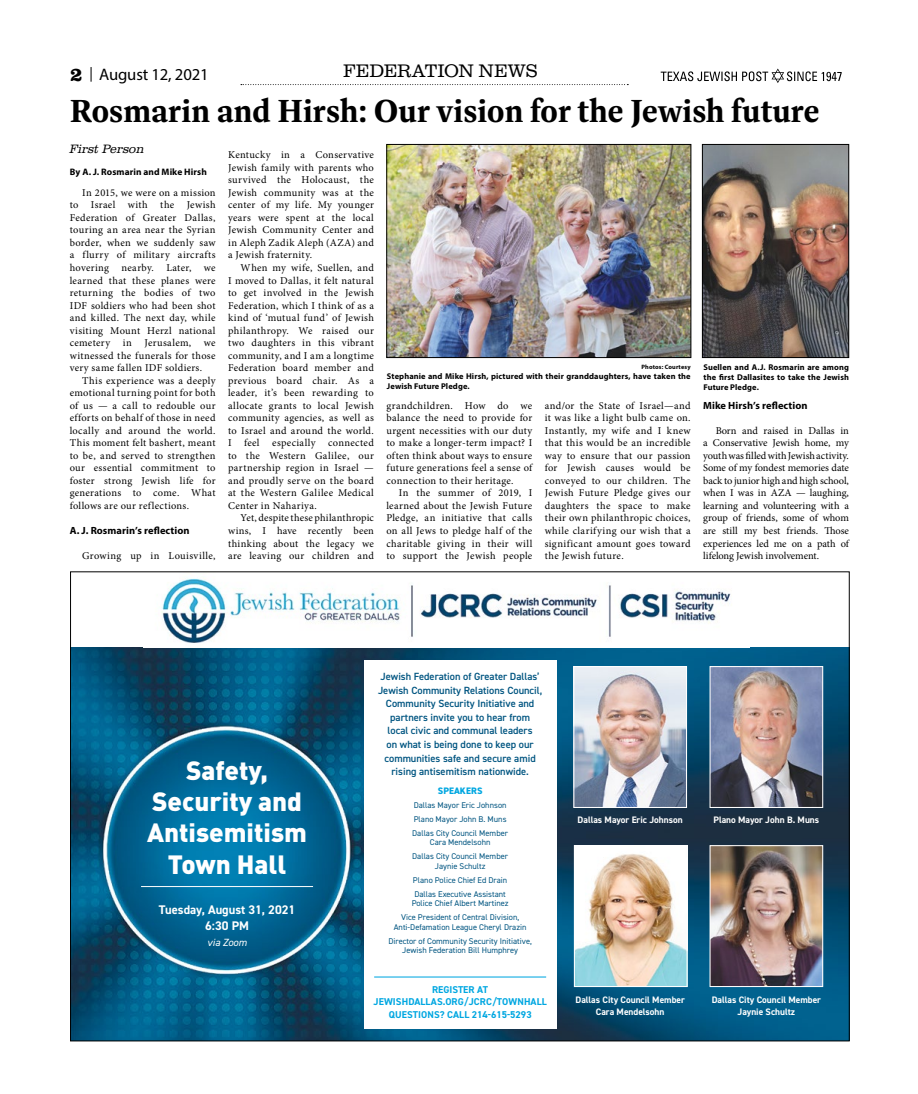
<style>
.page{position:relative;width:918px;height:1094px;background:#fff}
.page>*{position:absolute;margin:0;border:0;box-sizing:border-box;transform-origin:0 0}
.t1{font:700 32.4px "Dashiell Bright";color:#000}
.t2{font:900 26.1px/31.3px "DINOT";color:#fff;text-align:center}
.t3{font:300 18.75px "Clarendon URW";letter-spacing:-.01em;color:#000}
.t4{font:16.65px "Myriad Pro";letter-spacing:-.01em;color:#000}
.t5{font:700 12.45px/15.6px "DIN2014";color:#fff;text-align:center}
.t6{font:italic 300 12.45px "Clarendon URW";letter-spacing:-.005em;color:#000}
.t7{font:10.5px/12.5px "Minion Pro";letter-spacing:.025em;color:#000;text-align:justify}
.t8{font:600 10.5px/13.5px "DIN2014";color:#005581;text-align:center}
.t9{font:700 10.5px "Myriad Pro";letter-spacing:.005em;color:#000}
.t10{font:italic 10.5px "DIN2014";color:#fff}
.t11{font:700 9.9px/11.6px "DIN2014";letter-spacing:.01em;color:#00a7e1;text-align:center}
.t12{font:700 9.45px/11.2px "DIN2014";color:#fff;text-align:center}
.t13{font:700 9.45px "Myriad Pro";letter-spacing:.01em;color:#000}
.t14{font:800 9.45px "DIN2014";letter-spacing:.01em;color:#00a7e1}
.t15{font:8.4px/14.1px "DIN2014";color:#005581;text-align:center}
.t16{font:700 8.4px/10.1px "Myriad Pro";letter-spacing:.015em;color:#000;text-align:justify}
.t17{font:700 6.3px "Myriad Pro";letter-spacing:.02em;color:#000}
.s1{font-family:"Clarendon URW";font-weight:700;font-size:19.8px}
.s2{font-size:14.55px}
</style>
<div class="page">
<svg style="left:661px;top:68px;width:181px;height:15px"></svg>
<img style="left:72px;top:647px;width:776px;height:392px">
<img style="left:161px;top:578px;width:570px;height:65px">
<img style="left:575px;top:668px;width:110px;height:138px">
<div style="left:573px;top:666px;width:114px;height:142px;border:1px solid #fff"></div>
<img style="left:576px;top:847px;width:110px;height:138px">
<div style="left:574px;top:845px;width:114px;height:142px;border:1px solid #fff"></div>
<img style="left:712px;top:668px;width:109px;height:138px">
<div style="left:710px;top:666px;width:113px;height:142px;border:1px solid #fff"></div>
<img style="left:712px;top:847px;width:109px;height:138px">
<div style="left:710px;top:845px;width:113px;height:142px;border:1px solid #fff"></div>
<hr style="left:141px;top:886px;width:172px;height:1px;background:#fff">
<div style="left:364px;top:660px;width:192px;height:368px;background:#fff"></div>
<hr style="left:374px;top:976px;width:172px;height:1px;background:#00a7e1">
<svg style="left:241px;top:84px;width:387px;height:1px"></svg>
<img style="left:704px;top:146px;width:143px;height:210px">
<div style="left:702px;top:144px;width:147px;height:214px;border:1px solid #000"></div>
<img style="left:388px;top:146px;width:301px;height:210px">
<div style="left:386px;top:144px;width:305px;height:214px;border:1px solid #000"></div>
<h3 class="t4" style="left:70px;top:64px;width:140px"><span class="s1">2</span> <span class="s2">|</span> August 12, 2021</h3>
<h3 class="t3" style="left:343px;top:58px;width:196px">FEDERATION NEWS</h3>
<h1 class="t1" style="left:70px;top:91px;width:752px">Rosmarin and Hirsh: Our vision for the Jewish future</h1>
<p class="t6" style="left:70px;top:141px;width:76px">First Person</p>
<p class="t13" style="left:70px;top:166px;width:139px">By A. J. Rosmarin and Mike Hirsh</p>
<p class="t7" style="left:70px;top:186px;width:147px;text-indent:13px">In 2015, we were on a mission to Israel with the Jewish Federation of Greater Dallas, touring an area near the Syrian border, when we suddenly saw a flurry of military aircrafts hovering nearby. Later, we learned that these planes were returning the bodies of two IDF soldiers who had been shot and killed. The next day, while visiting Mount Herzl national cemetery in Jerusalem, we witnessed the funerals for those very same fallen IDF soldiers.</p>
<p class="t7" style="left:70px;top:374px;width:147px;text-indent:13px">This experience was a deeply emotional turning point for both of us — a call to redouble our efforts on behalf of those in need locally and around the world.<br>This moment felt bashert, meant to be, and served to strengthen our essential commitment to foster strong Jewish life for generations to come. What follows are our reflections.</p>
<p class="t9" style="left:70px;top:523px;width:121px">A. J. Rosmarin’s reflection</p>
<p class="t7" style="left:82px;top:549px;width:135px">Growing up in Louisville,</p>
<p class="t7" style="left:228px;top:149px;width:147px">Kentucky in a Conservative Jewish family with parents who survived the Holocaust, the Jewish community was at the center of my life. My younger years were spent at the local Jewish Community Center and in Aleph Zadik Aleph (AZA) and a Jewish fraternity.</p>
<p class="t7" style="left:228px;top:261px;width:147px;text-indent:13px">When my wife, Suellen, and I moved to Dallas, it felt natural to get involved in the Jewish Federation, which I think of as a kind of ‘mutual fund’ of Jewish philanthropy. We raised our two daughters in this vibrant community, and I am a longtime Federation board member and previous board chair. As a leader, it’s been rewarding to allocate grants to local Jewish community agencies, as well as to Israel and around the world.<br>I feel especially connected to the Western Galilee, our partnership region in Israel — and proudly serve on the board at the Western Galilee Medical Center in Nahariya.</p>
<p class="t7" style="left:228px;top:512px;width:147px;text-indent:13px">Yet, despite these philanthropic wins, I have recently been thinking about the legacy we are leaving our children and</p>
<p class="t17" style="left:642px;top:362px;width:51px">Photos: Courtesy</p>
<p class="t16" style="left:387px;top:371px;width:305px">Stephanie and Mike Hirsh, pictured with their granddaughters, have taken the<br>Jewish Future Pledge.</p>
<p class="t16" style="left:703px;top:362px;width:147px">Suellen and A.J. Rosmarin are among the first Dallasites to take the Jewish Future Pledge.</p>
<p class="t7" style="left:386px;top:399px;width:147px">grandchildren. How do we balance the need to provide for urgent necessities with our duty to make a longer-term impact? I often think about ways to ensure future generations feel a sense of connection to their heritage.</p>
<p class="t7" style="left:386px;top:487px;width:147px;text-indent:13px">In the summer of 2019, I learned about the Jewish Future Pledge, an initiative that calls on all Jews to pledge half of the charitable giving in their will to support the Jewish people</p>
<p class="t7" style="left:545px;top:399px;width:147px">and/or the State of Israel—and it was like a light bulb came on.<br>Instantly, my wife and I knew that this would be an incredible way to ensure that our passion for Jewish causes would be conveyed to our children. The Jewish Future Pledge gives our daughters the space to make their own philanthropic choices, while clarifying our wish that a significant amount goes toward the Jewish future.</p>
<p class="t9" style="left:703px;top:398px;width:106px">Mike Hirsh’s reflection</p>
<p class="t7" style="left:703px;top:424px;width:147px;text-indent:13px">Born and raised in Dallas in a Conservative Jewish home, my youth was filled with Jewish activity.<br>Some of my fondest memories date back to junior high and high school, when I was in AZA — laughing, learning and volunteering with a group of friends, some of whom are still my best friends. Those experiences led me on a path of lifelong Jewish involvement.</p>
<h2 class="t2" style="left:147px;top:753px;width:162px">Safety,<br>Security and<br>Antisemitism<br>Town Hall</h2>
<p class="t5" style="left:159px;top:902px;width:138px">Tuesday, August 31, 2021<br>6:30 PM</p>
<p class="t10" style="left:207px;top:935px;width:41px">via Zoom</p>
<p class="t8" style="left:378px;top:669px;width:166px">Jewish Federation of Greater Dallas’ Jewish Community Relations Council, Community Security Initiative and partners invite you to hear from<br>local civic and communal leaders<br>on what is being done to keep our communities safe and secure amid rising antisemitism nationwide.</p>
<p class="t14" style="left:438px;top:784px;width:46px">SPEAKERS</p>
<p class="t15" style="left:412px;top:797px;width:97px;text-align:left">Dallas Mayor Eric Johnson<br>Plano Mayor John B. Muns<br>Dallas City Council Member</p>
<p class="t15" style="left:412px;top:835px;width:97px">Cara Mendelsohn<br>Dallas City Council Member</p>
<p class="t15" style="left:413px;top:858px;width:96px">Jaynie Schultz<br>Plano Police Chief Ed Drain<br>Dallas Executive Assistant</p>
<p class="t15" style="left:401px;top:896px;width:120px">Police Chief Albert Martinez<br>Vice President of Central Division,</p>
<p class="t15" style="left:388px;top:919px;width:145px">Anti-Defamation League Cheryl Drazin<br>Director of Community Security Initiative,</p>
<p class="t15" style="left:402px;top:943px;width:117px">Jewish Federation Bill Humphrey</p>
<p class="t11" style="left:374px;top:983px;width:175px">REGISTER AT<br>JEWISHDALLAS.ORG/JCRC/TOWNHALL</p>
<p class="t11" style="left:389px;top:1008px;width:145px">QUESTIONS? CALL 214-615-5293</p>
<p class="t12" style="left:578px;top:814px;width:107px">Dallas Mayor Eric Johnson</p>
<p class="t12" style="left:714px;top:814px;width:107px">Plano Mayor John B. Muns</p>
<p class="t12" style="left:576px;top:994px;width:111px">Dallas City Council Member<br>Cara Mendelsohn</p>
<p class="t12" style="left:712px;top:994px;width:111px">Dallas City Council Member<br>Jaynie Schultz</p>
</div>
